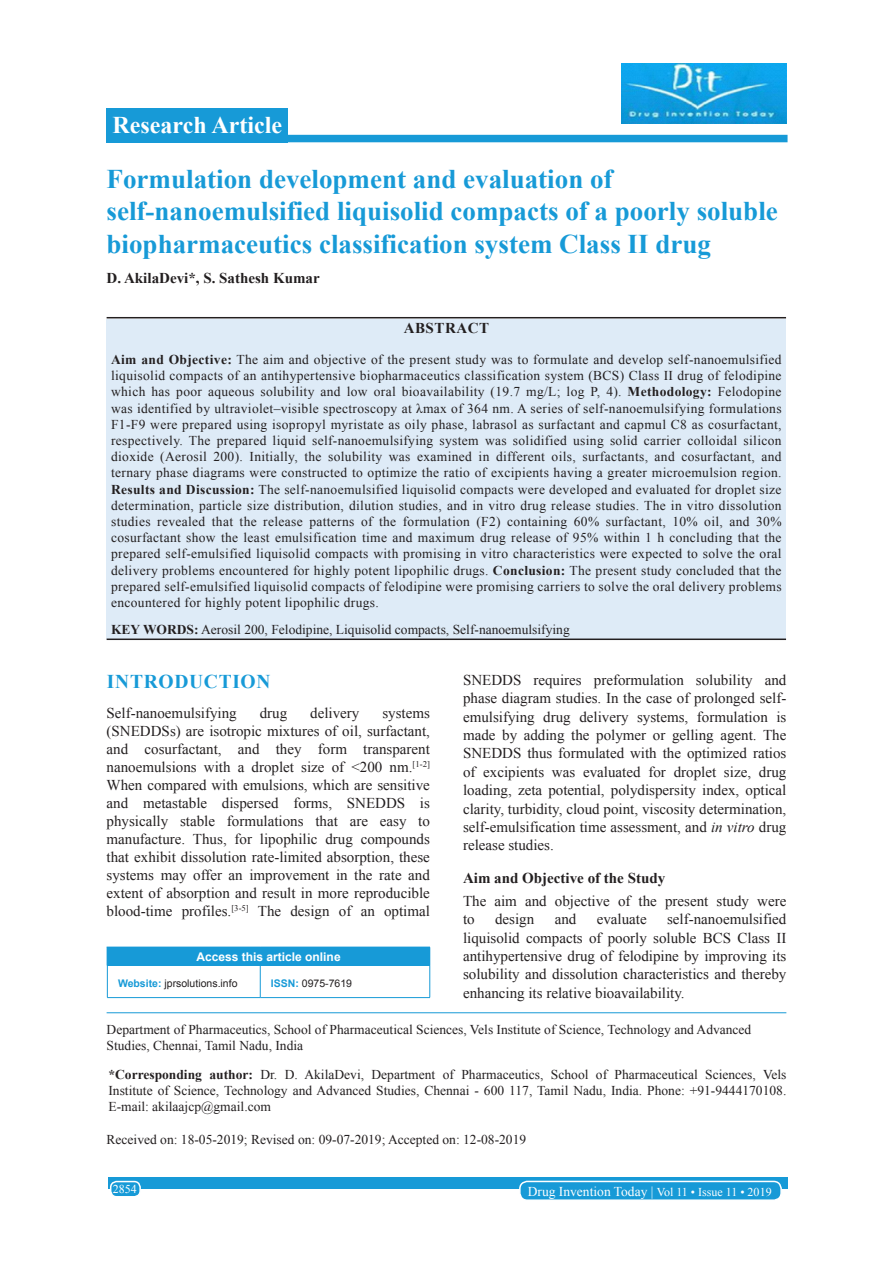
<style>
.page{position:relative;width:893px;height:1263px;background:#fff}
.page>*{position:absolute;margin:0;border:0;box-sizing:border-box;transform-origin:0 0}
.AT{font:700 27px/32.4px "Times New Roman";color:#179ad7}
.AH{font:700 24px "Times New Roman";color:#fff}
.t1{font:700 19.5px "Times New Roman";letter-spacing:.035em;color:#179ad7}
.TX{font:15px/18.3px "Times New Roman";color:#231f20;text-align:justify}
.AU{font:700 15px "Times New Roman";color:#231f20}
.ABSH{font:700 15px "Times New Roman";letter-spacing:.035em;color:#231f20}
.ABS{font:13.5px/16.2px "Times New Roman";letter-spacing:.025em;color:#231f20;text-align:justify}
.ADD{font:13.5px/16.2px "Times New Roman";color:#231f20;text-align:justify}
.AFF{font:13.5px/16.2px "Times New Roman";color:#231f20}
.KWD{font:13.5px "Times New Roman";color:#231f20}
.HIS{font:13.5px "Times New Roman";color:#231f20}
.RF{font:13.5px "Times New Roman";color:#fff}
.ATAO{font:700 12px "Arial";color:#fff}
.RF-2{font:12px "Times New Roman";color:#fff}
.WEBSITE{font:10.5px "Arial";color:#231f20}
.s1{font-weight:700}
.s2{font-weight:700;color:#179ad7}
.s3{font-style:italic}
.s4{font-size:12px}
</style>
<div class="page">
<div style="left:108px;top:1177px;width:679px;height:12px;background:#179ad7"></div>
<div style="left:519px;top:1181px;width:261px;height:19px;background:#179ad7;border-radius:7px"></div>
<div style="left:519px;top:1180px;width:262px;height:21px;border:2px solid #fff;border-radius:7px"></div>
<div style="left:111px;top:1181px;width:29px;height:15px;background:#179ad7;border-radius:6px"></div>
<div style="left:110px;top:1180px;width:31px;height:17px;border:2px solid #fff;border-radius:6px"></div>
<div style="left:265px;top:135px;width:522px;height:7px;background:#179ad7"></div>
<hr style="left:106px;top:1012px;width:680px;height:1px;background:#179ad7">
<div style="left:107px;top:947px;width:322px;height:18px;background:#179ad7"></div>
<svg style="left:106px;top:947px;width:1px;height:18px"></svg>
<hr style="left:106px;top:946px;width:154px;height:1px;background:#179ad7">
<hr style="left:260px;top:946px;width:170px;height:1px;background:#179ad7">
<svg style="left:429px;top:947px;width:1px;height:18px"></svg>
<hr style="left:107px;top:965px;width:1px;height:32px;background:#179ad7">
<hr style="left:107px;top:997px;width:153px;height:1px;background:#179ad7">
<hr style="left:260px;top:965px;width:1px;height:32px;background:#179ad7">
<hr style="left:429px;top:965px;width:1px;height:32px;background:#179ad7">
<hr style="left:260px;top:997px;width:170px;height:1px;background:#179ad7">
<img style="left:621px;top:63px;width:164px;height:60px">
<div style="left:106px;top:319px;width:679px;height:319px;background:#deebf7"></div>
<hr style="left:106px;top:317px;width:679px;height:1px;background:#231f20">
<hr style="left:106px;top:638px;width:679px;height:2px;background:#231f20">
<div style="left:106px;top:108px;width:182px;height:34px;background:#179ad7"></div>
<p class="AH" style="left:112px;top:108px;width:171px">Research Article</p>
<p class="AT" style="left:106px;top:162px;width:672px">Formulation development and evaluation of self-nanoemulsified liquisolid compacts of a poorly soluble biopharmaceutics classification system Class II drug</p>
<p class="AU" style="left:106px;top:267px;width:214px">D. AkilaDevi*, S. Sathesh Kumar</p>
<p class="ABSH" style="left:403px;top:318px;width:87px">ABSTRACT</p>
<p class="ABS" style="left:111px;top:351px;width:671px"><span class="s1">Aim and Objective:</span> The aim and objective of the present study was to formulate and develop self-nanoemulsified liquisolid compacts of an antihypertensive biopharmaceutics classification system (BCS) Class II drug of felodipine which has poor aqueous solubility and low oral bioavailability (19.7 mg/L; log P, 4). <span class="s1">Methodology:</span> Felodopine was identified by ultraviolet–visible spectroscopy at λmax of 364 nm. A series of self-nanoemulsifying formulations F1-F9 were prepared using isopropyl myristate as oily phase, labrasol as surfactant and capmul C8 as cosurfactant, respectively. The prepared liquid self-nanoemulsifying system was solidified using solid carrier colloidal silicon dioxide (Aerosil 200). Initially, the solubility was examined in different oils, surfactants, and cosurfactant, and ternary phase diagrams were constructed to optimize the ratio of excipients having a greater microemulsion region.<br><span class="s1">Results and Discussion:</span> The self-nanoemulsified liquisolid compacts were developed and evaluated for droplet size determination, particle size distribution, dilution studies, and in vitro drug release studies. The in vitro dissolution studies revealed that the release patterns of the formulation (F2) containing 60% surfactant, 10% oil, and 30% cosurfactant show the least emulsification time and maximum drug release of 95% within 1 h concluding that the prepared self-emulsified liquisolid compacts with promising in vitro characteristics were expected to solve the oral delivery problems encountered for highly potent lipophilic drugs. <span class="s1">Conclusion:</span> The present study concluded that the prepared self-emulsified liquisolid compacts of felodipine were promising carriers to solve the oral delivery problems encountered for highly potent lipophilic drugs.</p>
<p class="KWD" style="left:111px;top:620px;width:460px"><span class="s1">KEY WORDS:</span> Aerosil 200, Felodipine, Liquisolid compacts, Self-nanoemulsifying</p>
<h1 class="t1" style="left:107px;top:667px;width:165px">INTRODUCTION</h1>
<p class="TX" style="left:106px;top:703px;width:131px">Self-nanoemulsifying</p>
<p class="TX" style="left:259px;top:703px;width:29px">drug</p>
<p class="TX" style="left:310px;top:703px;width:51px">delivery</p>
<p class="TX" style="left:106px;top:703px;width:325px;text-indent:276px">systems (SNEDDSs) are isotropic mixtures of oil, surfactant, and cosurfactant, and they form transparent nanoemulsions with a droplet size of &lt;200 nm.<sup>[1-2] </sup>When compared with emulsions, which are sensitive and metastable dispersed forms, SNEDDS is physically stable formulations that are easy to manufacture. Thus, for lipophilic drug compounds that exhibit dissolution rate-limited absorption, these systems may offer an improvement in the rate and extent of absorption and result in more reproducible blood-time profiles.<sup>[3-5]</sup> The design of an optimal</p>
<p class="ATAO" style="left:196px;top:948px;width:146px">Access this article online</p>
<p class="WEBSITE" style="left:118px;top:976px;width:121px"><span class="s2">Website:</span> jprsolutions.info</p>
<p class="WEBSITE" style="left:271px;top:976px;width:83px"><span class="s2">ISSN:</span> 0975-7619</p>
<p class="TX" style="left:463px;top:670px;width:325px">SNEDDS requires preformulation solubility and phase diagram studies. In the case of prolonged self&shy;emulsifying drug delivery systems, formulation is made by adding the polymer or gelling agent. The SNEDDS thus formulated with the optimized ratios of excipients was evaluated for droplet size, drug loading, zeta potential, polydispersity index, optical clarity, turbidity, cloud point, viscosity determination, self-emulsification time assessment, and <span class="s3">in vitro</span> drug release studies.</p>
<h2 class="AU" style="left:463px;top:867px;width:204px">Aim and Objective of the Study</h2>
<p class="TX" style="left:463px;top:891px;width:325px">The aim and objective of the present study were to</p>
<p class="TX" style="left:463px;top:909px;width:325px;text-indent:204px">self-nanoemulsified liquisolid compacts of poorly soluble BCS Class II antihypertensive drug of felodipine by improving its solubility and dissolution characteristics and thereby enhancing its relative bioavailability.</p>
<p class="TX" style="left:495px;top:909px;width:41px">design</p>
<p class="TX" style="left:554px;top:909px;width:23px">and</p>
<p class="TX" style="left:596px;top:909px;width:51px">evaluate</p>
<p class="AFF" style="left:106px;top:1021px;width:646px">Department of Pharmaceutics, School of Pharmaceutical Sciences, Vels Institute of Science, Technology and Advanced<br>Studies, Chennai, Tamil Nadu, India</p>
<p class="ADD" style="left:108px;top:1065px;width:679px"><span class="s1">*Corresponding author:</span> Dr. D. AkilaDevi, Department of Pharmaceutics, School of Pharmaceutical Sciences, Vels Institute of Science, Technology and Advanced Studies, Chennai - 600 117, Tamil Nadu, India. Phone: +91-9444170108.<br>E-mail: akilaajcp@gmail.com</p>
<p class="HIS" style="left:106px;top:1129px;width:421px">Received on: 18-05-2019; Revised on: 09-07-2019; Accepted on: 12-08-2019</p>
<p class="RF-2" style="left:113px;top:1180px;width:25px">2854</p>
<p class="RF" style="left:527px;top:1181px;width:245px">Drug Invention Today | <span class="s4">Vol 11 • Issue 11 • 2019</span></p>
</div>
